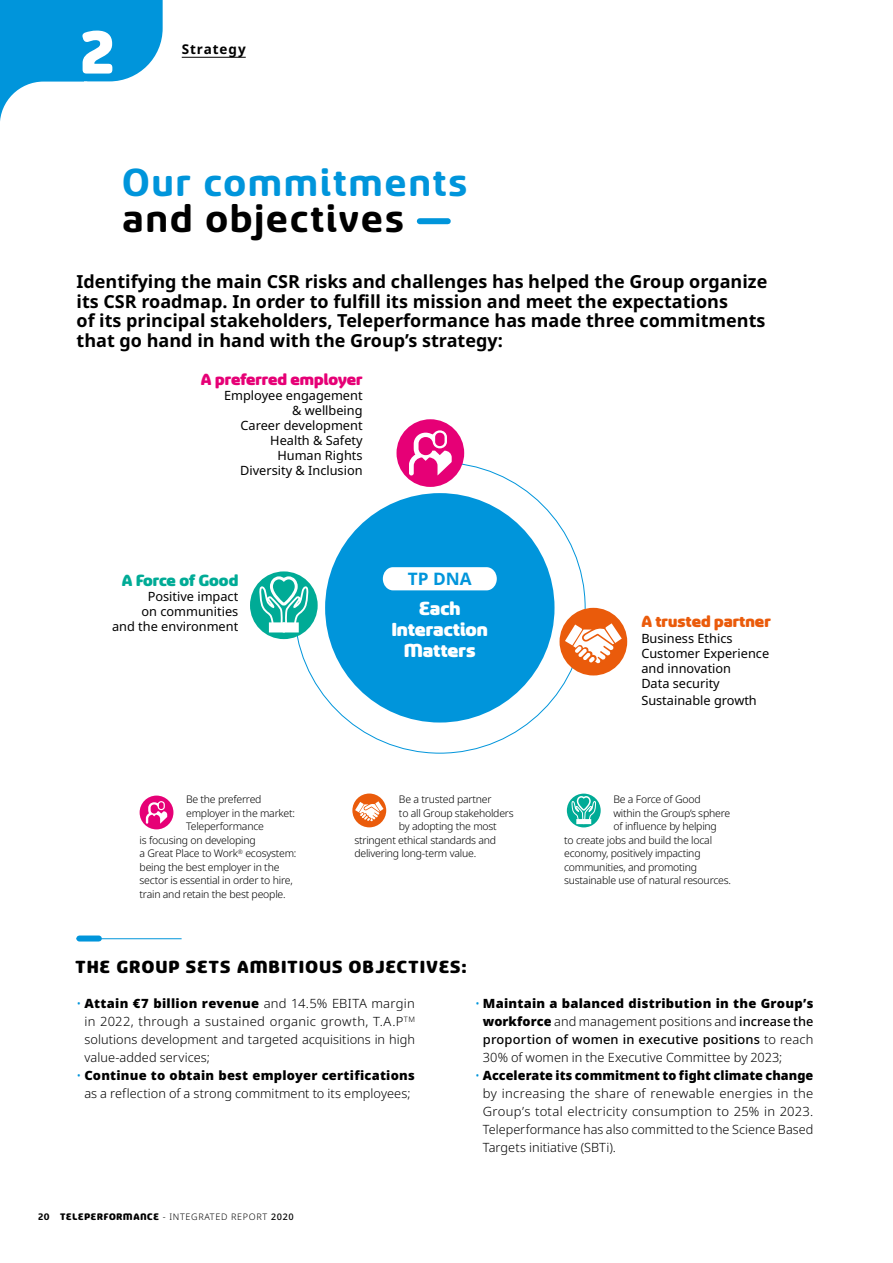
<style>
.page{position:relative;width:893px;height:1263px;background:#fff}
.page>*{position:absolute;margin:0;border:0;box-sizing:border-box;transform-origin:0 0}
.t1{font:900 67.65px "Sancoale Softened";color:#fff}
._1_TITRE{font:700 43.5px/36px "Sancoale Softened";letter-spacing:.05em;color:#0095db}
.TexteMessage_Intro{font:900 21px/21px "Sancoale Softened";color:#fff;text-align:center}
.t2{font:900 19.5px "Sancoale Softened";letter-spacing:.075em;color:#000}
._3_TEXTE{font:700 18px/19.5px "Noto Sans";color:#000}
.TexteMessage_Intro-2{font:900 18px "Sancoale Softened";color:#e60076}
.TexteMessage_Intro-3{font:900 18px "Sancoale Softened";color:#ea5b0b}
.TEXTE_FICHE{font:900 18px "Sancoale Softened";letter-spacing:-.005em;color:#00ab96}
.t3{font:700 17.25px "Noto Sans";color:#0095db}
.t4{font:700 13.5px "Noto Sans";letter-spacing:.07em;color:#000}
._2_TEXTE_COURANT{font:300 12.75px/18px "Noto Sans";letter-spacing:.005em;color:#000;text-align:justify}
.TEXTE_FICHE-2{font:12.75px/15px "Noto Sans";color:#000;text-align:right}
.TexteMessage_Intro-4{font:12.75px/15px "Noto Sans";color:#000;text-align:right}
.TexteMessage_Intro-5{font:300 10.5px "Noto Sans";letter-spacing:-.02em;color:#000}
.t5{font:300 9px "Noto Sans";letter-spacing:.075em;color:#000}
.s1{color:#000}
.s2{color:#0095db}
.s3{font-weight:900}
.s4{font-family:"Sancoale Softened";font-weight:700;font-size:10.5px}
.s5{font-family:"Sancoale Softened";font-weight:900;font-size:10.5px}
.s6{font-weight:500}
</style>
<div class="page">
<svg style="left:0;top:0;width:163px;height:121px"></svg>
<hr style="left:182px;top:57px;width:64px;height:1px;background:#000">
<svg style="left:567px;top:794px;width:34px;height:33px"></svg>
<div style="left:576px;top:819px;width:8px;height:5px;background:#fff;border:2px solid #fff"></div>
<div style="left:583px;top:819px;width:8px;height:5px;background:#fff"></div>
<svg style="left:571px;top:795px;width:25px;height:27px"></svg>
<div style="left:352px;top:793px;width:34px;height:34px;background:#ea5b0b;border-radius:50%"></div>
<svg style="left:355px;top:801px;width:28px;height:20px"></svg>
<div style="left:140px;top:795px;width:33px;height:34px;background:#e60076;border-radius:50%"></div>
<svg style="left:146px;top:801px;width:21px;height:23px"></svg>
<div style="left:420px;top:218px;width:28px;height:6px;background:#0095db"></div>
<div style="left:396px;top:419px;width:68px;height:68px;background:#e60076;border-radius:50%"></div>
<svg style="left:409px;top:430px;width:43px;height:45px"></svg>
<div style="left:559px;top:608px;width:68px;height:67px;background:#ea5b0b;border-radius:50%"></div>
<svg style="left:565px;top:623px;width:57px;height:40px"></svg>
<div style="left:250px;top:571px;width:68px;height:68px;background:#00ab96;border-radius:50%"></div>
<div style="left:269px;top:622px;width:16px;height:10px;background:#fff"></div>
<div style="left:283px;top:622px;width:16px;height:10px;background:#fff"></div>
<svg style="left:258px;top:575px;width:51px;height:53px"></svg>
<div style="left:325px;top:493px;width:229px;height:229px;background:#0095db;border-radius:50%"></div>
<svg style="left:383px;top:567px;width:114px;height:23px;background:#f3fafd"></svg>
<hr style="left:76px;top:938px;width:106px;height:1px;background:#0095db">
<div style="left:79px;top:935px;width:20px;height:6px;background:#0095db"></div>
<p class="t1" style="left:80px;top:19px;width:38px">2</p>
<p class="t4" style="left:182px;top:40px;width:65px">Strategy</p>
<p class="_1_TITRE" style="left:123px;top:165px;width:346px">Our commitments <span class="s1">and objectives</span></p>
<p class="_3_TEXTE" style="left:77px;top:273px;width:692px">Identifying the main CSR risks and challenges has helped the Group organize its CSR roadmap. In order to fulfill its mission and meet the expectations<br>of its principal stakeholders, Teleperformance has made three commitments that go hand in hand with the Group’s strategy:</p>
<p class="TexteMessage_Intro-2" style="left:201px;top:370px;width:163px">A preferred employer</p>
<p class="TexteMessage_Intro-4" style="left:224px;top:388px;width:140px">Employee engagement &amp; wellbeing</p>
<p class="TexteMessage_Intro-4" style="left:241px;top:418px;width:124px">Career development</p>
<p class="TexteMessage_Intro-4" style="left:270px;top:433px;width:94px">Health &amp; Safety</p>
<p class="TexteMessage_Intro-4" style="left:277px;top:448px;width:87px">Human Rights</p>
<p class="TexteMessage_Intro-4" style="left:240px;top:463px;width:124px">Diversity &amp; Inclusion</p>
<p class="TEXTE_FICHE" style="left:122px;top:571px;width:118px">A Force of Good</p>
<p class="TEXTE_FICHE-2" style="left:112px;top:589px;width:128px">Positive impact<br>on communities<br>and the environment</p>
<p class="t3" style="left:408px;top:566px;width:65px">TP DNA</p>
<p class="TexteMessage_Intro" style="left:392px;top:598px;width:98px">Each<br>Interaction<br>Matters</p>
<p class="TexteMessage_Intro-5" style="left:186px;top:792px;width:77px">Be the preferred</p>
<p class="TexteMessage_Intro-5" style="left:186px;top:805px;width:110px">employer in the market:</p>
<p class="TexteMessage_Intro-5" style="left:186px;top:819px;width:79px">Teleperformance</p>
<p class="TexteMessage_Intro-5" style="left:140px;top:832px;width:118px">is focusing on developing</p>
<p class="TexteMessage_Intro-5" style="left:140px;top:846px;width:158px">a Great Place to Work<sup>®</sup> ecosystem:</p>
<p class="TexteMessage_Intro-5" style="left:140px;top:859px;width:141px">being the best employer in the</p>
<p class="TexteMessage_Intro-5" style="left:140px;top:873px;width:155px">sector is essential in order to hire,</p>
<p class="TexteMessage_Intro-5" style="left:140px;top:886px;width:148px">train and retain the best people.</p>
<p class="TexteMessage_Intro-5" style="left:399px;top:792px;width:94px">Be a trusted partner</p>
<p class="TexteMessage_Intro-5" style="left:399px;top:805px;width:116px">to all Group stakeholders</p>
<p class="TexteMessage_Intro-5" style="left:399px;top:819px;width:99px">by adopting the most</p>
<p class="TexteMessage_Intro-5" style="left:354px;top:832px;width:143px">stringent ethical standards and</p>
<p class="TexteMessage_Intro-5" style="left:354px;top:846px;width:123px">delivering long-term value.</p>
<p class="t2" style="left:75px;top:957px;width:392px">THE GROUP SETS AMBITIOUS OBJECTIVES:</p>
<p class="TexteMessage_Intro-3" style="left:641px;top:612px;width:131px">A trusted partner</p>
<p class="TEXTE_FICHE-2" style="left:641px;top:631px;width:93px">Business Ethics</p>
<p class="TEXTE_FICHE-2" style="left:641px;top:646px;width:129px;text-align:left">Customer Experience and innovation</p>
<p class="TEXTE_FICHE-2" style="left:641px;top:676px;width:80px">Data security</p>
<p class="TEXTE_FICHE-2" style="left:641px;top:693px;width:117px">Sustainable growth</p>
<p class="TexteMessage_Intro-5" style="left:613px;top:792px;width:89px">Be a Force of Good</p>
<p class="TexteMessage_Intro-5" style="left:613px;top:805px;width:118px">within the Group’s sphere</p>
<p class="TexteMessage_Intro-5" style="left:613px;top:819px;width:105px">of influence by helping</p>
<p class="TexteMessage_Intro-5" style="left:564px;top:832px;width:149px">to create jobs and build the local</p>
<p class="TexteMessage_Intro-5" style="left:564px;top:846px;width:138px">economy, positively impacting</p>
<p class="TexteMessage_Intro-5" style="left:564px;top:859px;width:134px">communities, and promoting</p>
<p class="TexteMessage_Intro-5" style="left:564px;top:873px;width:168px">sustainable use of natural resources.</p>
<p class="_2_TEXTE_COURANT" style="left:84px;top:995px;width:332px;text-indent:-8px"><span class="s2">•</span> <span class="s3">Attain €7 billion revenue</span> and 14.5% EBITA margin in 2022, through a sustained organic growth, T.A.P<sup>TM </sup>solutions development and targeted acquisitions in high value-added services;</p>
<p class="_2_TEXTE_COURANT" style="left:77px;top:1067px;width:340px;text-align:center"><span class="s2">•</span> <span class="s3">Continue to obtain best employer certifications </span>as a reflection of a strong commitment to its employees;</p>
<p class="t5" style="left:38px;top:1210px;width:257px"><span class="s4">20</span> <span class="s5">TELEPERFORMANCE</span> - INTEGRATED REPORT <span class="s6">2020</span></p>
<p class="_2_TEXTE_COURANT" style="left:483px;top:995px;width:332px;text-indent:-8px"><span class="s2">•</span> <span class="s3">Maintain a balanced distribution in the Group’s workforce</span> and management positions and <span class="s6">increase the proportion of women in executive positions</span> to reach 30% of women in the Executive Committee by 2023;</p>
<p class="_2_TEXTE_COURANT" style="left:483px;top:1067px;width:332px;text-indent:-8px"><span class="s2">•</span> <span class="s3">Accelerate its commitment to fight climate change </span>by increasing the share of renewable energies in the Group’s total electricity consumption to 25% in 2023.<br>Teleperformance has also committed to the Science Based Targets initiative (SBTi).</p>
</div>
